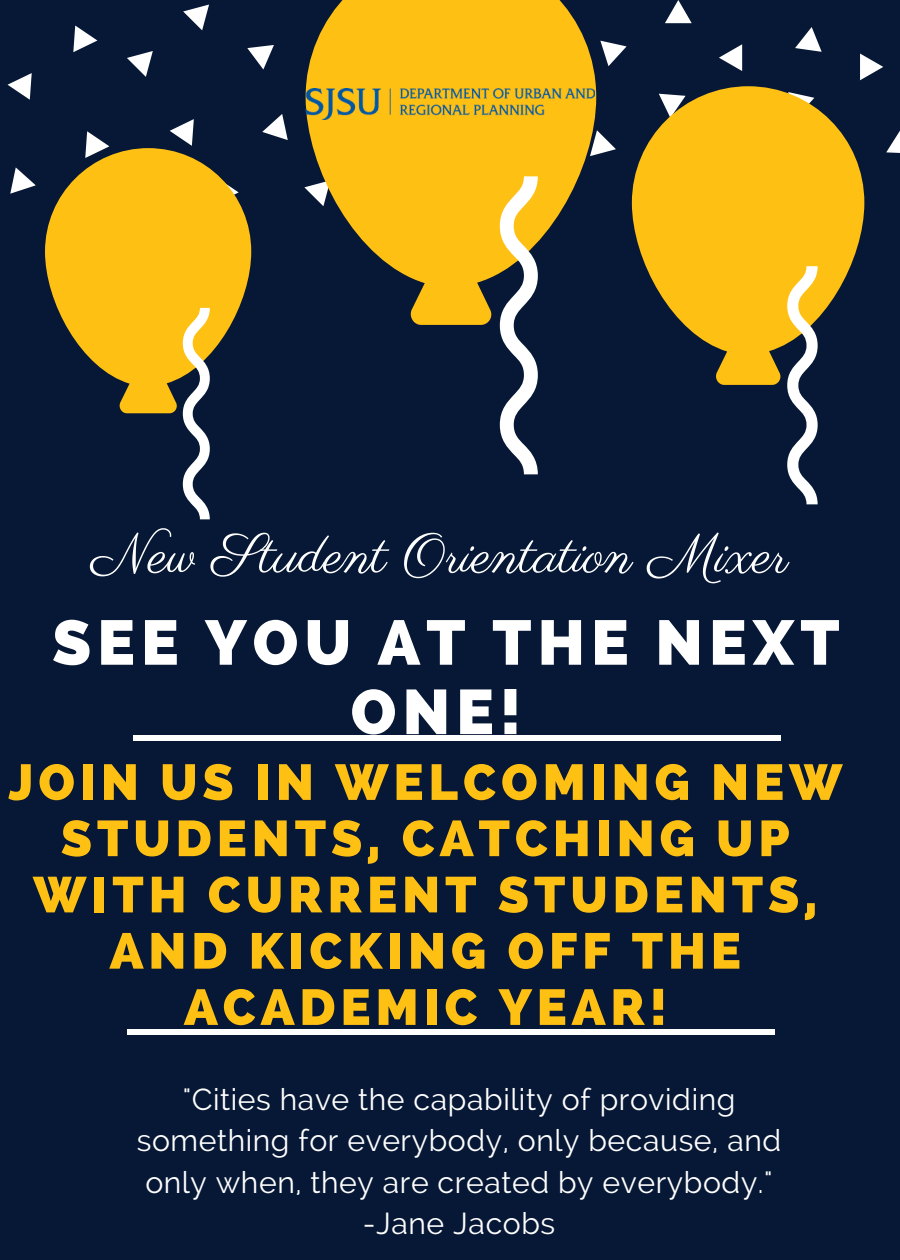
<style>
.page{position:relative;width:900px;height:1260px;background:#071836}
.page>*{position:absolute;margin:0;border:0;box-sizing:border-box;transform-origin:0 0}
.t1{font:800 63px/69.5px "Raleway";letter-spacing:.1em;color:#fff;text-align:center}
.t2{font:55.75px "Parisienne";color:#fff}
.t3{font:800 50.25px/56.2px "Raleway";letter-spacing:.1em;color:#ffc014;text-align:center}
.t4{font:30.25px/41.2px "Raleway";letter-spacing:.02em;color:#fff;text-align:center}
</style>
<div class="page">
<svg style="left:170px;top:119px;width:24px;height:27px"></svg>
<svg style="left:8px;top:73px;width:24px;height:27px"></svg>
<svg style="left:183px;top:5px;width:26px;height:25px"></svg>
<svg style="left:600px;top:41px;width:27px;height:25px"></svg>
<svg style="left:719px;top:44px;width:23px;height:27px"></svg>
<svg style="left:860px;top:54px;width:23px;height:26px"></svg>
<svg style="left:127px;top:51px;width:26px;height:26px"></svg>
<svg style="left:262px;top:114px;width:26px;height:26px"></svg>
<svg style="left:86px;top:131px;width:23px;height:17px"></svg>
<svg style="left:596px;top:130px;width:20px;height:25px"></svg>
<svg style="left:665px;top:0;width:27px;height:23px"></svg>
<svg style="left:795px;top:27px;width:27px;height:25px"></svg>
<svg style="left:886px;top:131px;width:14px;height:22px"></svg>
<svg style="left:247px;top:45px;width:27px;height:25px"></svg>
<svg style="left:10px;top:167px;width:26px;height:27px"></svg>
<svg style="left:73px;top:26px;width:24px;height:26px"></svg>
<svg style="left:45px;top:148px;width:206px;height:265px;fill:#ffc014"></svg>
<svg style="left:183px;top:308px;width:27px;height:211px"></svg>
<svg style="left:632px;top:86px;width:232px;height:299px;fill:#ffc014"></svg>
<svg style="left:787px;top:266px;width:31px;height:238px"></svg>
<svg style="left:306px;top:0;width:290px;height:325px;fill:#ffc014"></svg>
<svg style="left:500px;top:176px;width:58px;height:298px"></svg>
<div style="left:133px;top:735px;width:647px;height:6px;background:#fff"></div>
<div style="left:127px;top:1029px;width:648px;height:6px;background:#fff"></div>
<img style="left:306px;top:88px;width:288px;height:32px">
<h2 class="t2" style="left:91px;top:521px;width:699px">New Student Orientation Mixer</h2>
<h1 class="t1" style="left:52px;top:608px;width:789px">SEE YOU AT THE NEXT<br>ONE!</h1>
<h3 class="t3" style="left:8px;top:754px;width:836px">JOIN US IN WELCOMING NEW<br>STUDENTS, CATCHING UP<br>WITH CURRENT STUDENTS,<br>AND KICKING OFF THE<br>ACADEMIC YEAR!</h3>
<p class="t4" style="left:137px;top:1079px;width:646px">"Cities have the capability of providing something for everybody, only because, and only when, they are created by everybody." -Jane Jacobs</p>
</div>
